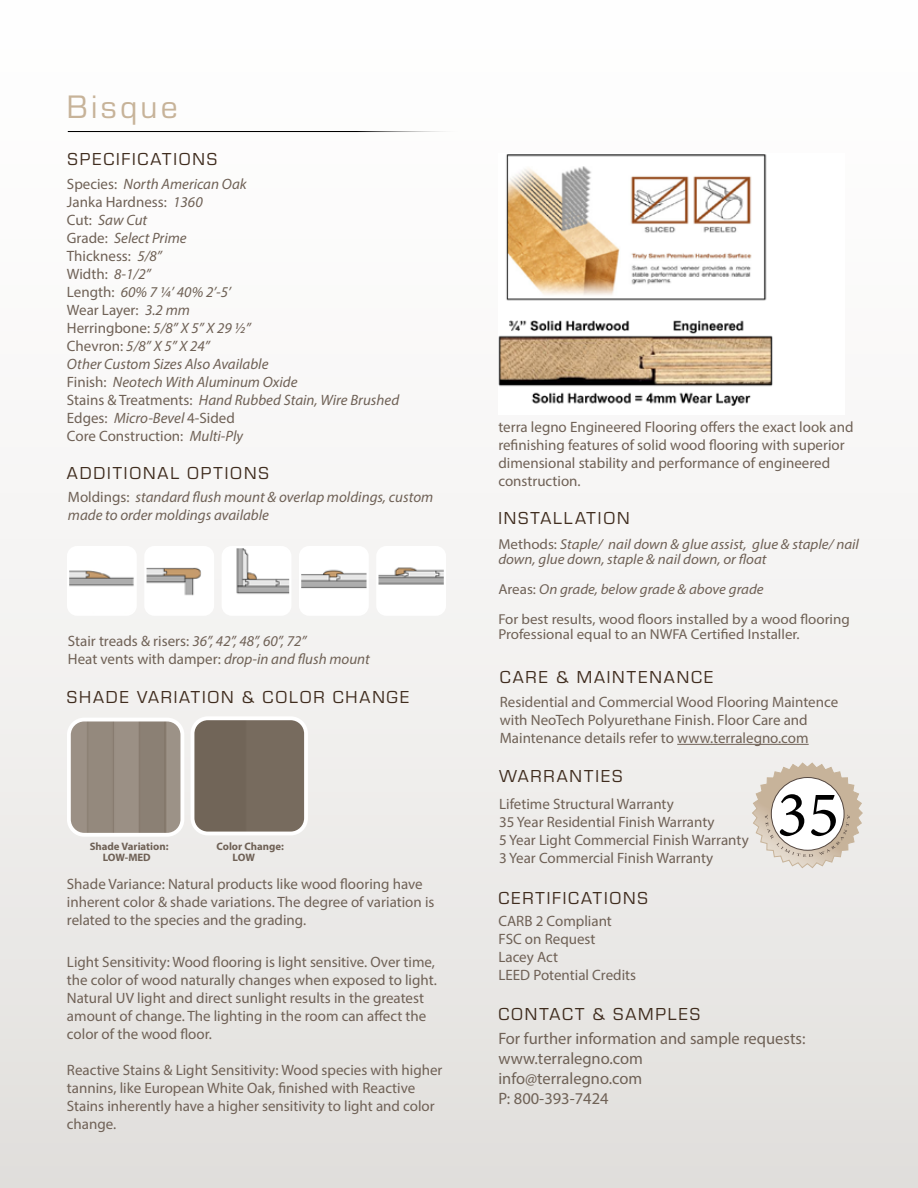
<style>
.page{position:relative;width:918px;height:1188px;background:#fff}
.page>*{position:absolute;margin:0;border:0;box-sizing:border-box;transform-origin:0 0}
.t1{font:64.8px "Minion Pro";color:#000}
.t2{font:33.75px "Eurostile";letter-spacing:.1em;color:#c7b399}
.t3{font:18px "Eurostile";letter-spacing:.1em;color:#3f2c1e}
.t4{font:16.5px/19.8px "Myriad Pro";color:#6f6156}
.t5{font:15px/18px "Myriad Pro";color:#6f6156}
.t6{font:italic 15px/18px "Myriad Pro";color:#6f6156}
.t7{font:14.4px/30px "Myriad Pro";color:#6f6156;scale:1.04 1}
.t8{font:italic 14.4px/15px "Myriad Pro";color:#6f6156;scale:1.04 1}
.t9{font:700 10.8px "Myriad Pro";color:#6f6156}
.s1{font-style:normal}
.s2{font-style:italic}
</style>
<div class="page">
<div style="left:0;top:0;width:918px;height:1188px;background:linear-gradient(to bottom,#fff,#e3e1df)"></div>
<hr style="left:68px;top:132px;width:397px;height:1px;background:#837466">
<div style="left:68px;top:131px;width:397px;height:1px;border:1px solid #000"></div>
<img style="left:68px;top:547px;width:68px;height:68px">
<div style="left:67px;top:546px;width:70px;height:70px;border:2px solid #fff;border-radius:9px"></div>
<img style="left:145px;top:547px;width:68px;height:68px">
<div style="left:144px;top:546px;width:70px;height:70px;border:2px solid #fff;border-radius:9px"></div>
<img style="left:223px;top:547px;width:67px;height:68px">
<div style="left:222px;top:546px;width:69px;height:70px;border:2px solid #fff;border-radius:9px"></div>
<div style="left:377px;top:547px;width:68px;height:68px;background:#fff;border-radius:9px"></div>
<img style="left:377px;top:547px;width:68px;height:38px">
<div style="left:376px;top:546px;width:70px;height:70px;border:2px solid #fff;border-radius:9px"></div>
<img style="left:300px;top:547px;width:68px;height:68px">
<div style="left:299px;top:546px;width:70px;height:70px;border:2px solid #fff;border-radius:9px"></div>
<div style="left:193px;top:718px;width:113px;height:116px;background:#776b5e"></div>
<div style="left:191px;top:716px;width:117px;height:119px;border:4px solid #fff;border-radius:15px"></div>
<img style="left:69px;top:720px;width:113px;height:115px">
<div style="left:67px;top:718px;width:117px;height:119px;border:4px solid #fff;border-radius:15px"></div>
<svg style="left:752px;top:762px;width:111px;height:106px"></svg>
<hr style="left:677px;top:744px;width:132px;height:1px;background:#6f6156">
<div style="left:498px;top:153px;width:347px;height:261px;background:#fff"></div>
<img style="left:498px;top:154px;width:275px;height:252px">
<h2 class="t2" style="left:67px;top:84px;width:112px">Bisque</h2>
<p class="t3" style="left:68px;top:147px;width:151px">SPECIFICATIONS</p>
<p class="t6" style="left:67px;top:175px;width:334px"><span class="s1">Species:</span> North American Oak<br><span class="s1">Janka Hardness:</span> 1360<br><span class="s1">Cut:</span> Saw Cut<br><span class="s1">Grade:</span> Select Prime<br><span class="s1">Thickness:</span> 5/8”<br><span class="s1">Width:</span> 8-1/2”<br><span class="s1">Length:</span> 60% 7 ¼’ 40% 2’-5’<br><span class="s1">Wear Layer:</span> 3.2 mm<br><span class="s1">Herringbone:</span> 5/8” X 5” X 29 ½”<br><span class="s1">Chevron:</span> 5/8” X 5” X 24”<br>Other Custom Sizes Also Available<br><span class="s1">Finish:</span> Neotech With Aluminum Oxide<br><span class="s1">Stains &amp; Treatments:</span> Hand Rubbed Stain, Wire Brushed<br><span class="s1">Edges:</span> Micro-Bevel <span class="s1">4-Sided<br>Core Construction:</span> Multi-Ply</p>
<p class="t3" style="left:67px;top:461px;width:203px">ADDITIONAL OPTIONS</p>
<p class="t6" style="left:68px;top:488px;width:367px"><span class="s1">Moldings:</span> standard flush mount &amp; overlap moldings, custom made to order moldings available</p>
<p class="t5" style="left:68px;top:632px;width:304px">Stair treads &amp; risers: <span class="s2">36”, 42”, 48”, 60”, 72”<br></span>Heat vents with damper: <span class="s2">drop-in and flush mount</span></p>
<p class="t3" style="left:67px;top:684px;width:344px">SHADE VARIATION &amp; COLOR CHANGE</p>
<p class="t9" style="left:90px;top:840px;width:80px">Shade Variation:</p>
<p class="t9" style="left:217px;top:840px;width:69px">Color Change:</p>
<p class="t9" style="left:103px;top:850px;width:49px">LOW-MED</p>
<p class="t9" style="left:233px;top:850px;width:24px">LOW</p>
<p class="t5" style="left:67px;top:874px;width:369px">Shade Variance: Natural products like wood flooring have inherent color &amp; shade variations. The degree of variation is related to the species and the grading.</p>
<p class="t5" style="left:67px;top:952px;width:371px">Light Sensitivity: Wood flooring is light sensitive. Over time, the color of wood naturally changes when exposed to light.<br>Natural UV light and direct sunlight results in the greatest amount of change. The lighting in the room can affect the color of the wood floor.</p>
<p class="t5" style="left:67px;top:1060px;width:377px">Reactive Stains &amp; Light Sensitivity: Wood species with higher tannins, like European White Oak, finished with Reactive Stains inherently have a higher sensitivity to light and color change.</p>
<p class="t5" style="left:498px;top:417px;width:357px">terra legno Engineered Flooring offers the exact look and refinishing features of solid wood flooring with superior dimensional stability and performance of engineered construction.</p>
<p class="t3" style="left:498px;top:506px;width:133px">INSTALLATION</p>
<p class="t8" style="left:498px;top:537px;width:348px"><span class="s1">Methods:</span> Staple/ nail down &amp; glue assist, glue &amp; staple/ nail down, glue down, staple &amp; nail down, or float</p>
<p class="t7" style="left:498px;top:574px;width:339px">Areas: <span class="s2">On grade, below grade &amp; above grade<br></span>For best results, wood floors installed by a wood flooring</p>
<p class="t7" style="left:498px;top:619px;width:291px">Professional equal to an NWFA Certified Installer.</p>
<p class="t3" style="left:500px;top:665px;width:215px">CARE &amp; MAINTENANCE</p>
<p class="t5" style="left:500px;top:693px;width:340px">Residential and Commercial Wood Flooring Maintence with NeoTech Polyurethane Finish. Floor Care and<br>Maintenance details refer to www.terralegno.com</p>
<p class="t3" style="left:499px;top:764px;width:125px">WARRANTIES</p>
<p class="t5" style="left:499px;top:795px;width:251px">Lifetime Structural Warranty<br>35 Year Residential Finish Warranty<br>5 Year Light Commercial Finish Warranty 3 Year Commercial Finish Warranty</p>
<h1 class="t1" style="left:777px;top:771px;width:64px">35</h1>
<p class="t3" style="left:498px;top:886px;width:151px">CERTIFICATIONS</p>
<p class="t5" style="left:498px;top:912px;width:139px">CARB 2 Compliant<br>FSC on Request<br>Lacey Act<br>LEED Potential Credits</p>
<p class="t3" style="left:498px;top:1002px;width:203px">CONTACT &amp; SAMPLES</p>
<p class="t4" style="left:498px;top:1029px;width:309px">For further information and sample requests: www.terralegno.com<br>info@terralegno.com<br>P: 800-393-7424</p>
</div>
